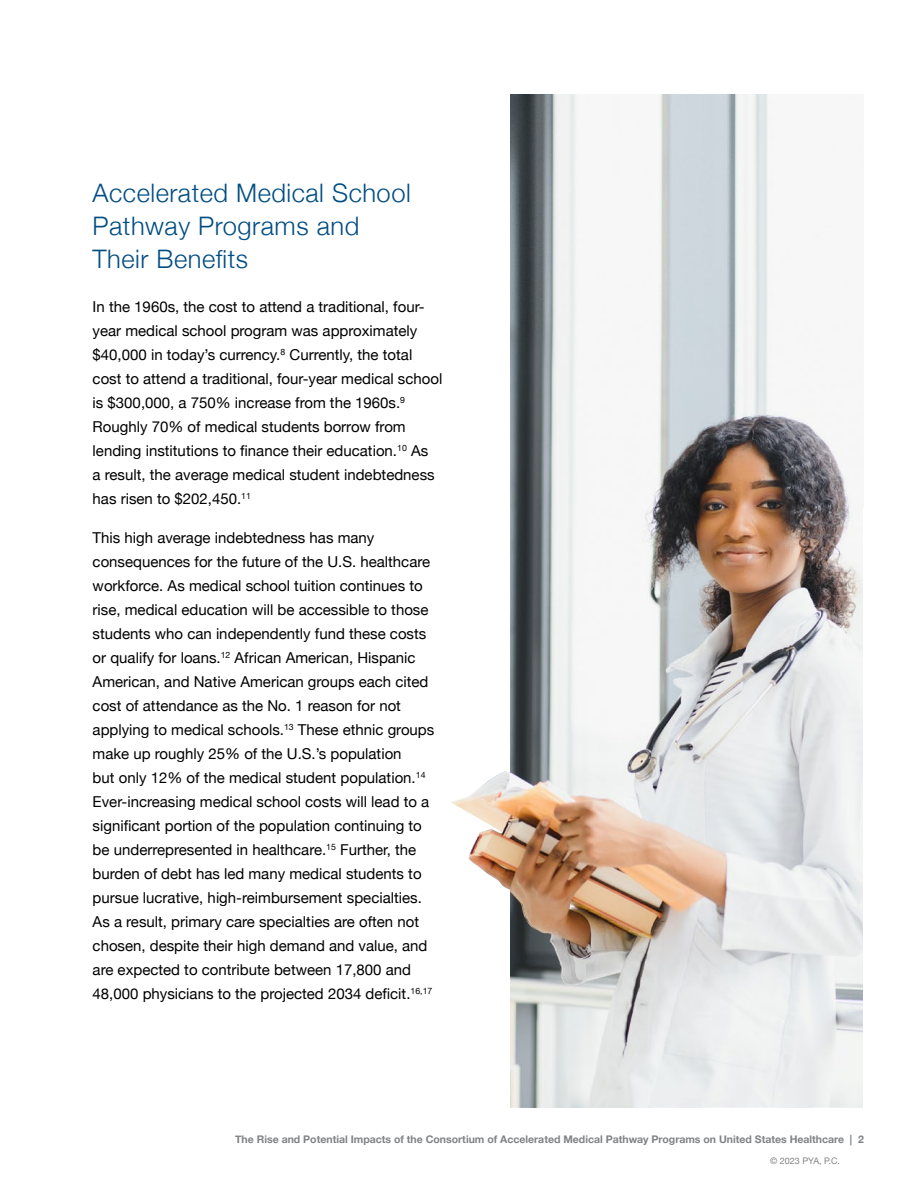
<style>
.page{position:relative;width:918px;height:1188px;background:#fff}
.page>*{position:absolute;margin:0;border:0;box-sizing:border-box;transform-origin:0 0}
.t1{font:300 25.5px/33px "Helvetica Neue";letter-spacing:.02em;color:#004d83}
.t2{font:15px/24px "Helvetica Neue";color:#000}
.t3{font:700 10.5px "Helvetica Neue";color:#808285}
.t4{font:9px "Helvetica Neue";color:#808285}
</style>
<div class="page">
<img style="left:511px;top:94px;width:263px;height:226px">
<img style="left:510px;top:320px;width:353px;height:787px">
<img style="left:451px;top:771px;width:119px;height:175px">
<h1 class="t1" style="left:93px;top:174px;width:320px">Accelerated Medical School<br>Pathway Programs and<br>Their Benefits</h1>
<p class="t2" style="left:93px;top:296px;width:351px">In the 1960s, the cost to attend a traditional, four&shy;year medical school program was approximately $40,000 in today’s currency.<sup>8</sup> Currently, the total cost to attend a traditional, four-year medical school is $300,000, a 750% increase from the 1960s.<sup>9<br></sup>Roughly 70% of medical students borrow from lending institutions to finance their education.<sup>10</sup> As<br>a result, the average medical student indebtedness has risen to $202,450.<sup>11</sup></p>
<p class="t2" style="left:93px;top:527px;width:343px">This high average indebtedness has many consequences for the future of the U.S. healthcare workforce. As medical school tuition continues to rise, medical education will be accessible to those students who can independently fund these costs or qualify for loans.<sup>12</sup> African American, Hispanic American, and Native American groups each cited cost of attendance as the No. 1 reason for not applying to medical schools.<sup>13</sup> These ethnic groups make up roughly 25% of the U.S.’s population<br>but only 12% of the medical student population.<sup>14<br></sup>Ever-increasing medical school costs will lead to a significant portion of the population continuing to be underrepresented in healthcare.<sup>15</sup> Further, the burden of debt has led many medical students to pursue lucrative, high-reimbursement specialties.<br>As a result, primary care specialties are often not chosen, despite their high demand and value, and are expected to contribute between 17,800 and 48,000 physicians to the projected 2034 deficit.<sup>16,17</sup></p>
<p class="t3" style="left:235px;top:1131px;width:630px">The Rise and Potential Impacts of the Consortium of Accelerated Medical Pathway Programs on United States Healthcare | 2</p>
<p class="t4" style="left:770px;top:1154px;width:71px">© 2023 PYA, P.C.</p>
</div>
